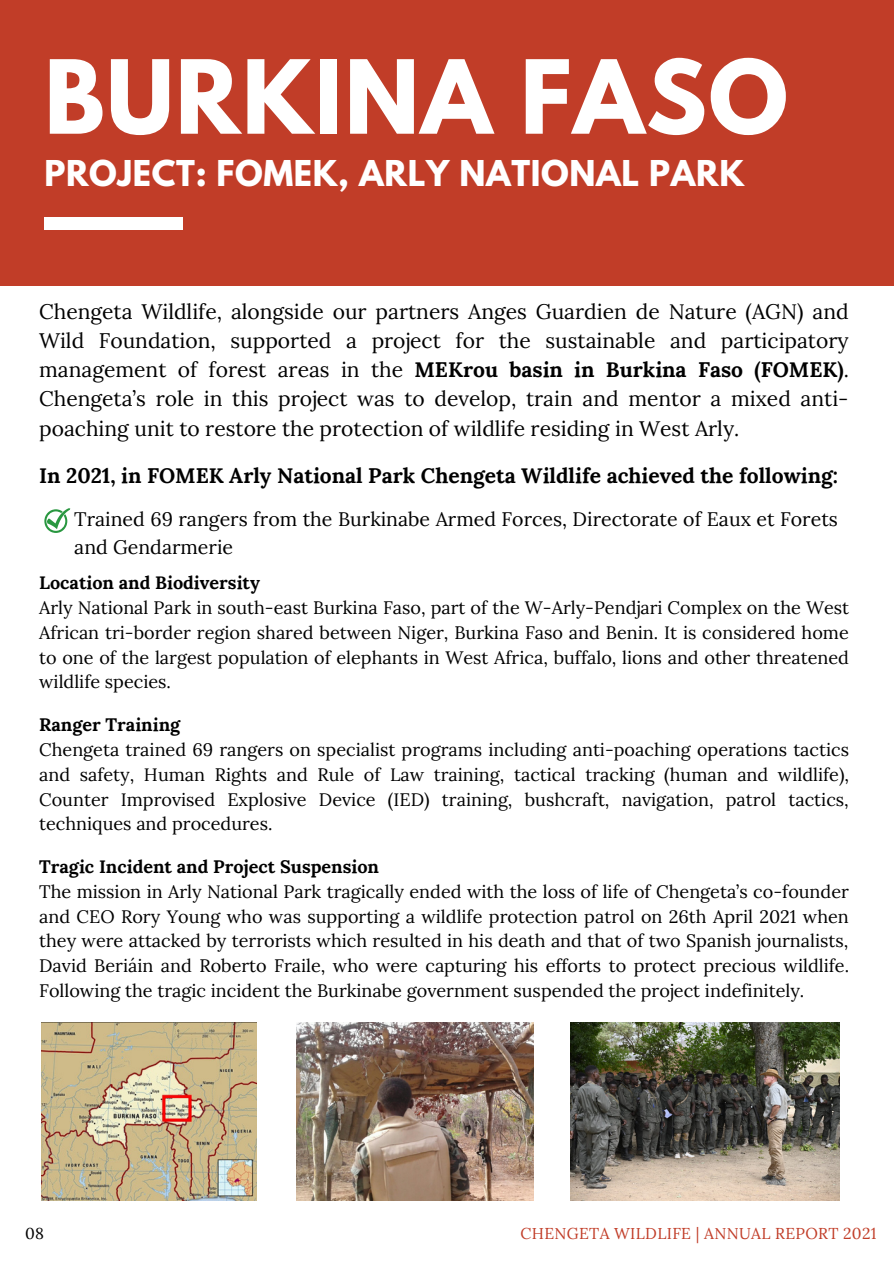
<style>
.page{position:relative;width:894px;height:1264px;background:#fff}
.page>*{position:absolute;margin:0;border:0;box-sizing:border-box;transform-origin:0 0}
.t1{font:700 90.3px/100.2px "League Spartan";letter-spacing:.02em;color:#fff}
.t2{font:700 31.5px "League Spartan";letter-spacing:.02em;color:#fff}
.t3{font:21px/29.2px "Lora";color:#000;text-align:justify}
.t4{font:700 21px "Lora";color:#000}
.t5{font:19.5px/27px "Lora";color:#000}
.t6{font:18px/24.8px "Lora";color:#000;text-align:justify}
.t7{font:700 18px "Lora";color:#000}
.t8{font:15.75px "Lora";letter-spacing:.02em;color:#c13d28}
.t9{font:15.75px "Lora";color:#000}
.s1{font-weight:700}
</style>
<div class="page">
<div style="left:0;top:0;width:893px;height:285px;background:#c13d28"></div>
<div style="left:44px;top:217px;width:139px;height:13px;background:#fff"></div>
<img style="left:41px;top:1022px;width:215px;height:178px">
<img style="left:296px;top:1022px;width:237px;height:178px">
<img style="left:570px;top:1022px;width:268px;height:178px">
<svg style="left:44px;top:508px;width:26px;height:25px"></svg>
<p class="t1" style="left:44px;top:59px;width:744px">BURKINA FASO</p>
<p class="t2" style="left:44px;top:157px;width:701px">PROJECT: FOMEK, ARLY NATIONAL PARK</p>
<p class="t1" style="left:79px;top:80px;width:513px">PROJECTS<br>SUMMARY</p>
<p class="t3" style="left:39px;top:296px;width:811px">Chengeta Wildlife, alongside our partners Anges Guardien de Nature (AGN) and Wild Foundation, supported a project for the sustainable and participatory management of forest areas in the <span class="s1">MEKrou basin in Burkina Faso (FOMEK)</span>.<br>Chengeta’s role in this project was to develop, train and mentor a mixed anti&shy;poaching unit to restore the protection of wildlife residing in West Arly.</p>
<p class="t4" style="left:39px;top:462px;width:800px">In 2021, in FOMEK Arly National Park Chengeta Wildlife achieved the following:</p>
<p class="t5" style="left:74px;top:506px;width:765px">Trained 69 rangers from the Burkinabe Armed Forces, Directorate of Eaux et Forets and Gendarmerie</p>
<p class="t7" style="left:39px;top:571px;width:222px">Location and Biodiversity</p>
<p class="t6" style="left:39px;top:595px;width:811px">Arly National Park in south-east Burkina Faso, part of the W-Arly-Pendjari Complex on the West African tri-border region shared between Niger, Burkina Faso and Benin. It is considered home to one of the largest population of elephants in West Africa, buffalo, lions and other threatened wildlife species.</p>
<p class="t7" style="left:39px;top:713px;width:142px">Ranger Training</p>
<p class="t6" style="left:39px;top:737px;width:811px">Chengeta trained 69 rangers on specialist programs including anti-poaching operations tactics and safety, Human Rights and Rule of Law training, tactical tracking (human and wildlife), Counter Improvised Explosive Device (IED) training, bushcraft, navigation, patrol tactics, techniques and procedures.</p>
<p class="t7" style="left:39px;top:855px;width:341px">Tragic Incident and Project Suspension</p>
<p class="t6" style="left:39px;top:878px;width:811px">The mission in Arly National Park tragically ended with the loss of life of Chengeta’s co-founder and CEO Rory Young who was supporting a wildlife protection patrol on 26th April 2021 when they were attacked by terrorists which resulted in his death and that of two Spanish journalists, David Beriáin and Roberto Fraile, who were capturing his efforts to protect precious wildlife.<br>Following the tragic incident the Burkinabe government suspended the project indefinitely.</p>
<p class="t9" style="left:25px;top:1222px;width:20px">08</p>
<p class="t8" style="left:520px;top:1222px;width:357px">CHENGETA WILDLIFE | ANNUAL REPORT 2021</p>
</div>
